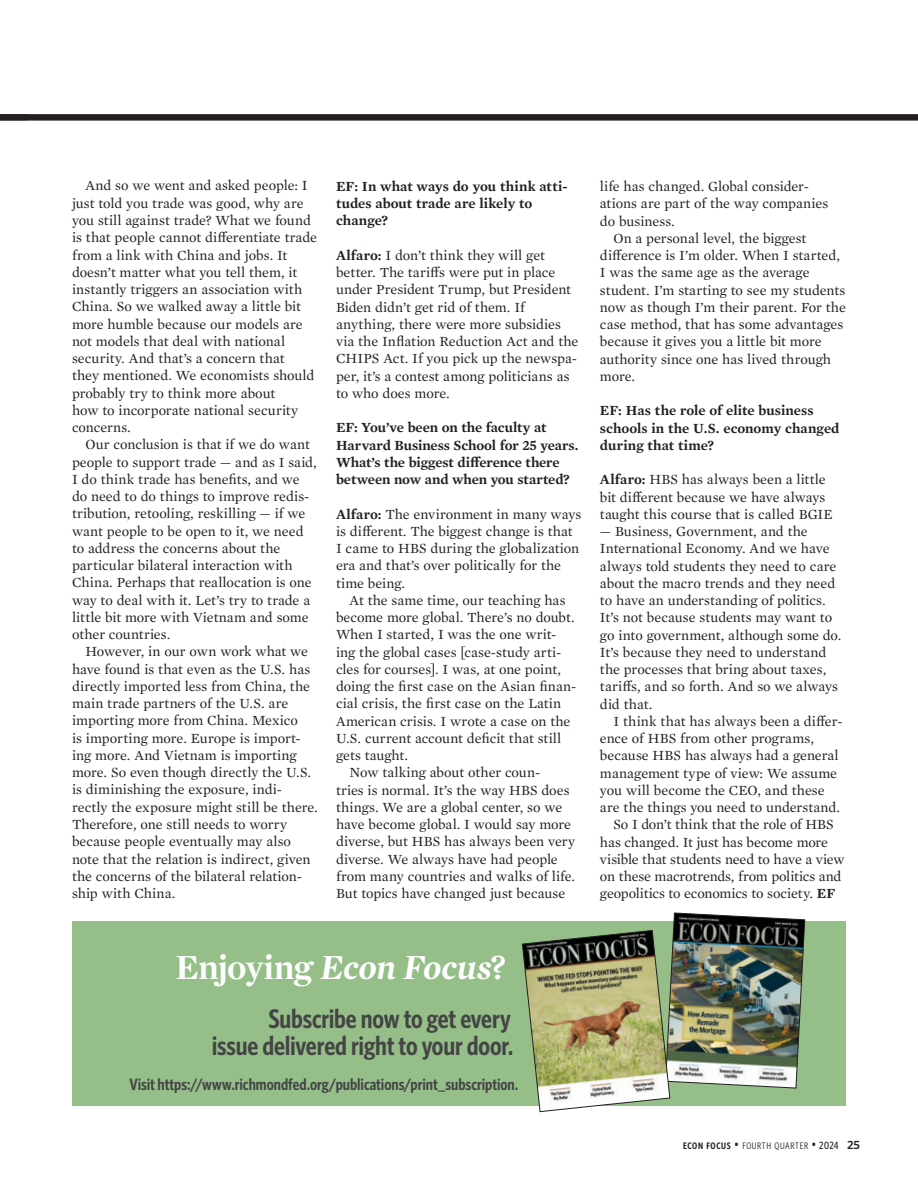
<style>
.page{position:relative;width:918px;height:1188px;background:#fff}
.page>*{position:absolute;margin:0;border:0;box-sizing:border-box;transform-origin:0 0}
.t1{font:700 36px "Mercury Display";letter-spacing:-.01em;color:#fff}
.t2{font:600 27px/27px "Whitney Condensed";letter-spacing:-.005em;color:#444445;text-align:right}
.t3{font:600 16.5px "Whitney Condensed";letter-spacing:-.005em;color:#444445}
.t4{font:14.25px/17.2px "Mercury Text G1";letter-spacing:-.005em;color:#231f20}
.t5{font:600 14.25px/17.2px "Mercury Text G1";letter-spacing:-.005em;color:#231f20}
.t6{font:9.45px "Whitney Condensed";letter-spacing:.07em;color:#231f20}
.s1{font-weight:600}
.s2{font-style:italic}
.s3{font-size:13.5px}
.s4{font-weight:500;font-size:10.5px}
.s5{font-family:"Whitney";font-weight:600;font-size:12px}
</style>
<div class="page">
<div style="left:0;top:114px;width:918px;height:6px;background:#231f20"></div>
<div style="left:72px;top:922px;width:774px;height:184px;background:#95be89"></div>
<img style="left:522px;top:913px;width:283px;height:199px">
<p class="t4" style="left:72px;top:176px;width:246px;text-indent:13px">And so we went and asked people: I just told you trade was good, why are you still against trade? What we found is that people cannot differentiate trade from a link with China and jobs. It doesn’t matter what you tell them, it instantly triggers an association with China. So we walked away a little bit more humble because our models are not models that deal with national security. And that’s a concern that<br>they mentioned. We economists should probably try to think more about<br>how to incorporate national security concerns.</p>
<p class="t4" style="left:72px;top:435px;width:246px;text-indent:13px">Our conclusion is that if we do want people to support trade — and as I said, I do think trade has benefits, and we do need to do things to improve redis&shy;tribution, retooling, reskilling — if we want people to be open to it, we need to address the concerns about the particular bilateral interaction with China. Perhaps that reallocation is one way to deal with it. Let’s try to trade a little bit more with Vietnam and some other countries.</p>
<p class="t4" style="left:72px;top:642px;width:247px;text-indent:13px">However, in our own work what we have found is that even as the U.S. has directly imported less from China, the main trade partners of the U.S. are importing more from China. Mexico<br>is importing more. Europe is import&shy;ing more. And Vietnam is importing more. So even though directly the U.S. is diminishing the exposure, indi&shy;rectly the exposure might still be there.<br>Therefore, one still needs to worry because people eventually may also note that the relation is indirect, given the concerns of the bilateral relation&shy;ship with China.</p>
<p class="t5" style="left:336px;top:177px;width:233px">EF: In what ways do you think atti&shy;tudes about trade are likely to change?</p>
<p class="t4" style="left:336px;top:246px;width:244px"><span class="s1">Alfaro:</span> I don’t think they will get better. The tariffs were put in place under President Trump, but President Biden didn’t get rid of them. If anything, there were more subsidies via the Inflation Reduction Act and the CHIPS Act. If you pick up the newspa&shy;per, it’s a contest among politicians as to who does more.</p>
<p class="t5" style="left:336px;top:418px;width:244px">EF: You’ve been on the faculty at Harvard Business School for 25 years.<br>What’s the biggest difference there between now and when you started?</p>
<p class="t4" style="left:336px;top:505px;width:247px"><span class="s1">Alfaro:</span> The environment in many ways is different. The biggest change is that I came to HBS during the globalization era and that’s over politically for the time being.</p>
<p class="t4" style="left:349px;top:591px;width:218px">At the same time, our teaching has</p>
<p class="t4" style="left:336px;top:608px;width:240px">become more global. There’s no doubt.</p>
<p class="t4" style="left:336px;top:625px;width:222px">When I started, I was the one writ-</p>
<p class="t4" style="left:336px;top:643px;width:227px">ing the global cases [case-study arti-</p>
<p class="t4" style="left:336px;top:660px;width:227px">cles for courses]. I was, at one point,</p>
<p class="t4" style="left:336px;top:677px;width:242px">doing the first case on the Asian finan-</p>
<p class="t4" style="left:336px;top:694px;width:227px">cial crisis, the first case on the Latin</p>
<p class="t4" style="left:336px;top:712px;width:236px">American crisis. I wrote a case on the</p>
<p class="t4" style="left:336px;top:729px;width:227px">U.S. current account deficit that still</p>
<p class="t4" style="left:336px;top:746px;width:74px">gets taught.</p>
<p class="t4" style="left:349px;top:763px;width:192px">Now talking about other coun-</p>
<p class="t4" style="left:336px;top:781px;width:235px">tries is normal. It’s the way HBS does</p>
<p class="t4" style="left:336px;top:798px;width:228px">things. We are a global center, so we</p>
<p class="t4" style="left:336px;top:815px;width:237px">have become global. I would say more</p>
<p class="t4" style="left:336px;top:832px;width:241px">diverse, but HBS has always been very</p>
<p class="t4" style="left:336px;top:850px;width:223px">diverse. We always have had people</p>
<p class="t4" style="left:336px;top:867px;width:241px">from many countries and walks of life.</p>
<p class="t4" style="left:336px;top:884px;width:231px">But topics have changed just because</p>
<p class="t4" style="left:600px;top:177px;width:211px">life has changed. Global consider-</p>
<p class="t4" style="left:600px;top:194px;width:230px">ations are part of the way companies</p>
<p class="t4" style="left:600px;top:211px;width:76px">do business.</p>
<p class="t4" style="left:613px;top:229px;width:194px">On a personal level, the biggest</p>
<p class="t4" style="left:600px;top:246px;width:242px">difference is I’m older. When I started,</p>
<p class="t4" style="left:600px;top:263px;width:211px">I was the same age as the average</p>
<p class="t4" style="left:600px;top:280px;width:247px">student. I’m starting to see my students</p>
<p class="t4" style="left:600px;top:298px;width:247px">now as though I’m their parent. For the</p>
<p class="t4" style="left:600px;top:315px;width:245px">case method, that has some advantages</p>
<p class="t4" style="left:600px;top:332px;width:223px">because it gives you a little bit more</p>
<p class="t4" style="left:600px;top:349px;width:233px">authority since one has lived through</p>
<p class="t4" style="left:600px;top:367px;width:37px">more.</p>
<p class="t5" style="left:600px;top:401px;width:241px">EF: Has the role of elite business schools in the U.S. economy changed during that time?</p>
<p class="t4" style="left:600px;top:470px;width:234px"><span class="s1">Alfaro:</span> HBS has always been a little bit different because we have always taught this course that is called BGIE</p>
<p class="t4" style="left:600px;top:522px;width:243px">— Business, Government, and the International Economy. And we have always told students they need to care about the macro trends and they need to have an understanding of politics.<br>It’s not because students may want to go into government, although some do.<br>It’s because they need to understand the processes that bring about taxes, tariffs, and so forth. And so we always did that.</p>
<p class="t4" style="left:613px;top:712px;width:231px">I think that has always been a differ-</p>
<p class="t4" style="left:600px;top:729px;width:216px">ence of HBS from other programs,</p>
<p class="t4" style="left:600px;top:746px;width:240px">because HBS has always had a general</p>
<p class="t4" style="left:600px;top:764px;width:239px">management type of view: We assume</p>
<p class="t4" style="left:600px;top:781px;width:226px">you will become the CEO, and these</p>
<p class="t4" style="left:600px;top:798px;width:242px">are the things you need to understand.</p>
<p class="t4" style="left:613px;top:815px;width:222px">So I don’t think that the role of HBS</p>
<p class="t4" style="left:600px;top:833px;width:230px">has changed. It just has become more</p>
<p class="t4" style="left:600px;top:850px;width:246px">visible that students need to have a view</p>
<p class="t4" style="left:600px;top:867px;width:243px">on these macrotrends, from politics and</p>
<p class="t4" style="left:600px;top:884px;width:237px">geopolitics to economics to society. <span class="s1">EF</span></p>
<h1 class="t1" style="left:175px;top:940px;width:332px">Enjoying <span class="s2">Econ Focus</span>?</h1>
<h2 class="t2" style="left:212px;top:1004px;width:304px">Subscribe now to get every<br>issue delivered right to your door.</h2>
<p class="t3" style="left:129px;top:1073px;width:390px">Visit https://www.richmondfed.org/publications/print_subscription.</p>
<p class="t6" style="left:683px;top:1140px;width:179px"><span class="s1">ECON FOCUS</span> <span class="s3">•</span> FOURTH QUARTER <span class="s3">•</span> <span class="s4">2024</span> <span class="s5">25</span></p>
</div>
